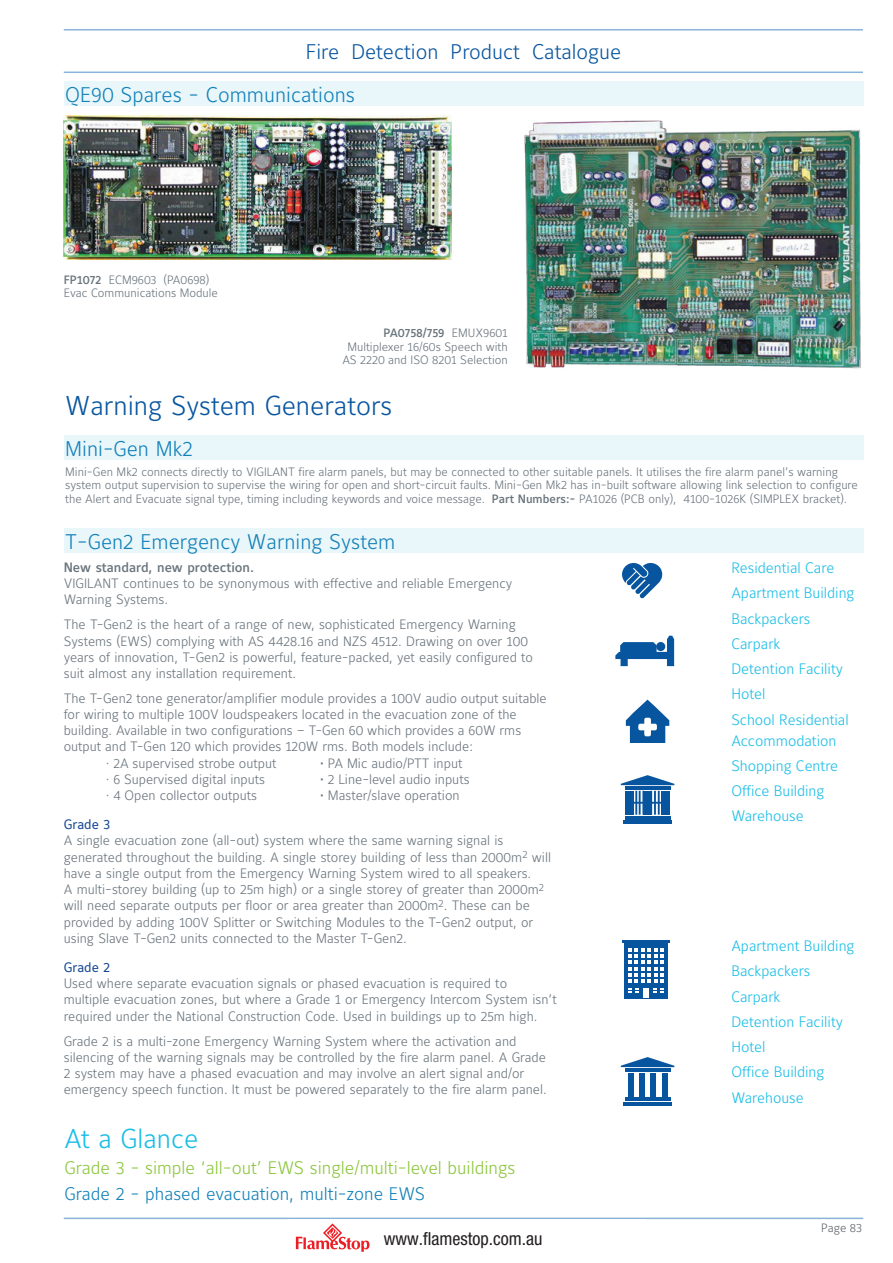
<style>
.page{position:relative;width:893px;height:1263px;background:#fff}
.page>*{position:absolute;margin:0;border:0;box-sizing:border-box;transform-origin:0 0}
.t1{font:300 27px "Maurea Jci Lf ML";color:#08559f}
.t2{font:300 27px "Maurea Jci Lf ML";color:#19bde6}
.t3{font:300 21px "Maurea Jci Lf ML";color:#1481b8}
.t4{font:300 21px "Maurea Jci Lf ML";color:#08559f}
.t5{font:300 18px "Maurea Jci Lf ML";color:#8dc63f}
.t6{font:300 18px "Maurea Jci Lf ML";color:#1481b8}
.t7{font:condensed 18px "Helvetica Neue";color:#231f20}
.t8{font:300 15px/25.2px "Maurea Jci Lf ML";color:#19bde6}
.t9{font:300 13.5px/16.2px "Maurea Jci Lf ML";color:#69747c}
.t10{font:500 13.5px "Maurea Jci Lf ML";color:#69747c}
.t11{font:13.5px "Maurea Jci Lf ML";color:#174791}
.t12{font:300 12px/13.5px "Maurea Jci Lf ML";color:#69747c}
.t13{font:300 12px "Maurea Jci Lf ML";color:#5e646a}
.s1{font-weight:500}
</style>
<div class="page">
<hr style="left:64px;top:1217px;width:799px;height:2px;background:#8bb3d9">
<hr style="left:64px;top:72px;width:799px;height:1px;background:#8bb3d9">
<hr style="left:64px;top:29px;width:799px;height:2px;background:#8bb3d9">
<div style="left:64px;top:81px;width:799px;height:25px;background:#e9f7fb"></div>
<div style="left:64px;top:436px;width:799px;height:24px;background:#e9f7fb"></div>
<div style="left:64px;top:528px;width:799px;height:24px;background:#e9f7fb"></div>
<img style="left:64px;top:115px;width:387px;height:145px">
<img style="left:524px;top:120px;width:337px;height:249px">
<div style="left:624px;top:943px;width:44px;height:55px;background:#08559f"></div>
<hr style="left:622px;top:940px;width:48px;height:3px;background:#08559f">
<div style="left:643px;top:988px;width:6px;height:9px;background:#fff"></div>
<svg style="left:628px;top:948px;width:36px;height:44px"></svg>
<div style="left:628px;top:1073px;width:6px;height:23px;background:#08559f"></div>
<div style="left:639px;top:1073px;width:6px;height:23px;background:#08559f"></div>
<div style="left:650px;top:1073px;width:6px;height:23px;background:#08559f"></div>
<div style="left:662px;top:1073px;width:5px;height:23px;background:#08559f"></div>
<hr style="left:625px;top:1068px;width:45px;height:3px;background:#08559f">
<hr style="left:625px;top:1098px;width:45px;height:3px;background:#08559f">
<hr style="left:624px;top:1102px;width:48px;height:3px;background:#08559f">
<svg style="left:621px;top:1057px;width:53px;height:10px"></svg>
<svg style="left:626px;top:700px;width:43px;height:43px"></svg>
<svg style="left:615px;top:636px;width:59px;height:30px"></svg>
<div style="left:656px;top:642px;width:9px;height:9px;background:#08559f;border-radius:50%"></div>
<svg style="left:622px;top:562px;width:40px;height:36px"></svg>
<div style="left:625px;top:791px;width:9px;height:24px;background:#08559f"></div>
<div style="left:643px;top:791px;width:9px;height:24px;background:#08559f"></div>
<div style="left:662px;top:791px;width:8px;height:24px;background:#08559f"></div>
<hr style="left:625px;top:786px;width:45px;height:3px;background:#08559f">
<hr style="left:625px;top:816px;width:45px;height:3px;background:#08559f">
<hr style="left:624px;top:820px;width:48px;height:3px;background:#08559f">
<svg style="left:621px;top:775px;width:53px;height:10px"></svg>
<hr style="left:658px;top:791px;width:2px;height:24px;background:#08559f">
<hr style="left:654px;top:791px;width:2px;height:24px;background:#08559f">
<hr style="left:642px;top:791px;width:2px;height:24px;background:#08559f">
<hr style="left:639px;top:791px;width:2px;height:24px;background:#08559f">
<hr style="left:635px;top:791px;width:2px;height:24px;background:#08559f">
<hr style="left:632px;top:802px;width:32px;height:2px;background:#08559f">
<svg style="left:296px;top:1223px;width:73px;height:29px"></svg>
<h2 class="t4" style="left:306px;top:39px;width:317px">Fire Detection Product Catalogue</h2>
<h2 class="t3" style="left:65px;top:81px;width:291px">QE90 Spares - Communications</h2>
<p class="t12" style="left:64px;top:272px;width:156px"><span class="s1">FP1072</span> ECM9603 (PA0698)<br>Evac Communications Module</p>
<p class="t12" style="left:342px;top:326px;width:167px;text-align:right"><span class="s1">PA0758/759</span> EMUX9601<br>Multiplexer 16/60s Speech with<br>AS 2220 and ISO 8201 Selection</p>
<h1 class="t1" style="left:65px;top:388px;width:329px">Warning System Generators</h1>
<h2 class="t3" style="left:65px;top:436px;width:129px">Mini-Gen Mk2</h2>
<p class="t12" style="left:65px;top:465px;width:794px">Mini-Gen Mk2 connects directly to VIGILANT fire alarm panels, but may be connected to other suitable panels. It utilises the fire alarm panel’s warning system output supervision to supervise the wiring for open and short-circuit faults. Mini-Gen Mk2 has in-built software allowing link selection to configure the Alert and Evacuate signal type, timing including keywords and voice message. <span class="s1">Part Numbers:-</span> PA1026 (PCB only), 4100-1026K (SIMPLEX bracket).</p>
<h2 class="t3" style="left:65px;top:528px;width:332px">T-Gen2 Emergency Warning System</h2>
<p class="t10" style="left:64px;top:559px;width:192px">New standard, new protection.</p>
<p class="t9" style="left:64px;top:575px;width:450px">VIGILANT continues to be synonymous with effective and reliable Emergency<br>Warning Systems.</p>
<p class="t9" style="left:64px;top:616px;width:471px">The T-Gen2 is the heart of a range of new, sophisticated Emergency Warning Systems (EWS) complying with AS 4428.16 and NZS 4512. Drawing on over 100 years of innovation, T-Gen2 is powerful, feature-packed, yet easily configured to suit almost any installation requirement.</p>
<p class="t9" style="left:64px;top:690px;width:484px">The T-Gen2 tone generator/amplifier module provides a 100V audio output suitable</p>
<p class="t9" style="left:64px;top:706px;width:454px">for wiring to multiple 100V loudspeakers located in the evacuation zone of the</p>
<p class="t9" style="left:64px;top:722px;width:459px">building. Available in two configurations – T-Gen 60 which provides a 60W rms</p>
<p class="t9" style="left:64px;top:738px;width:411px">output and T-Gen 120 which provides 120W rms. Both models include:</p>
<p class="t9" style="left:106px;top:754px;width:172px">∤ 2A supervised strobe output</p>
<p class="t9" style="left:320px;top:754px;width:144px">• PA Mic audio/PTT input</p>
<p class="t9" style="left:106px;top:771px;width:161px">∤ 6 Supervised digital inputs</p>
<p class="t9" style="left:320px;top:771px;width:151px">• 2 Line-level audio inputs</p>
<p class="t9" style="left:106px;top:787px;width:153px">∤ 4 Open collector outputs</p>
<p class="t9" style="left:320px;top:787px;width:141px">• Master/slave operation</p>
<p class="t11" style="left:64px;top:816px;width:48px">Grade 3</p>
<p class="t9" style="left:64px;top:832px;width:489px">A single evacuation zone (all-out) system where the same warning signal is generated throughout the building. A single storey building of less than 2000m<sup>2</sup> will have a single output from the Emergency Warning System wired to all speakers.<br>A multi-storey building (up to 25m high) or a single storey of greater than 2000m<sup>2 </sup>will need separate outputs per floor or area greater than 2000m<sup>2</sup>. These can be provided by adding 100V Splitter or Switching Modules to the T-Gen2 output, or using Slave T-Gen2 units connected to the Master T-Gen2.</p>
<p class="t11" style="left:64px;top:959px;width:48px">Grade 2</p>
<p class="t9" style="left:64px;top:975px;width:494px">Used where separate evacuation signals or phased evacuation is required to<br>multiple evacuation zones, but where a Grade 1 or Emergency Intercom System isn’t required under the National Construction Code. Used in buildings up to 25m high.</p>
<p class="t9" style="left:64px;top:1032px;width:484px">Grade 2 is a multi-zone Emergency Warning System where the activation and silencing of the warning signals may be controlled by the fire alarm panel. A Grade 2 system may have a phased evacuation and may involve an alert signal and/or emergency speech function. It must be powered separately to the fire alarm panel.</p>
<h1 class="t2" style="left:64px;top:1122px;width:135px">At a Glance</h1>
<h3 class="t5" style="left:64px;top:1157px;width:452px">Grade 3 - simple ‘all-out’ EWS single/multi-level buildings</h3>
<h3 class="t6" style="left:64px;top:1182px;width:362px">Grade 2 - phased evacuation, multi-zone EWS</h3>
<h3 class="t7" style="left:384px;top:1228px;width:160px">www.flamestop.com.au</h3>
<p class="t8" style="left:731px;top:555px;width:125px">Residential Care<br>Apartment Building<br>Backpackers<br>Carpark<br>Detention Facility<br>Hotel<br>School Residential</p>
<p class="t8" style="left:731px;top:727px;width:108px">Accommodation<br>Shopping Centre<br>Office Building<br>Warehouse</p>
<p class="t8" style="left:731px;top:933px;width:125px">Apartment Building<br>Backpackers<br>Carpark<br>Detention Facility<br>Hotel<br>Office Building<br>Warehouse</p>
<p class="t13" style="left:821px;top:1220px;width:42px">Page 83</p>
</div>
